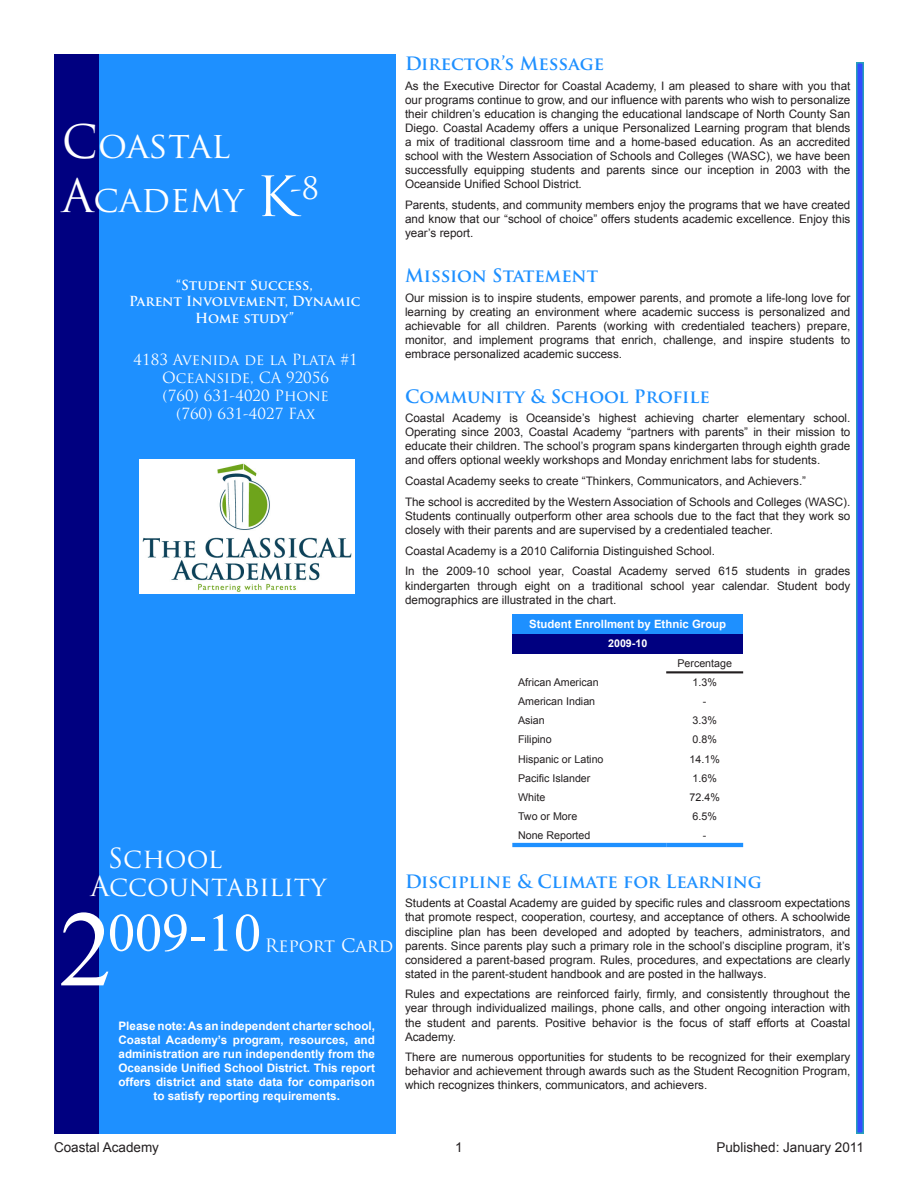
<style>
.page{position:relative;width:918px;height:1188px;background:#fff}
.page>*{position:absolute;margin:0;border:0;box-sizing:border-box;transform-origin:0 0}
.t1{font:108px "Times New Roman";color:#fff}
.t2{font:54px "Times New Roman";color:#fff}
.t3{font:54px "Trajan Pro";color:#fff}
.t4{font:36px/54px "Trajan Pro";color:#fff}
.t5{font:30px "Trajan Pro";color:#fff}
.t6{font:27px "Trajan Pro";color:#fff}
.Element_Header{font:700 18px "Trajan Pro";color:#1e90ff}
.t7{font:18px "Trajan Pro";color:#fff}
.t8{font:15px "Trajan Pro";color:#fff}
.Bullets_-_No_Indent{font:700 13.5px/16.2px "Trajan Pro";color:#fff;text-align:center}
.FooterQuadRight{font:13.5px "Arial";color:#231f20}
.FooterQuadLeft{font:13.5px "Arial";color:#231f20}
.Page_Numbers{font:13.5px "Arial";color:#231f20}
.Body_Text_-_Left_Jus{font:11.7px/14.1px "Arial";color:#231f20;text-align:justify}
.Body_Text_-_Left_Jus-2{font:700 11.7px/14.1px "Arial";color:#fff;text-align:center}
.t9{font:700 11.4px "Arial";color:#fff}
.t10{font:10.65px "Arial";color:#231f20}
.t11{font:700 10.65px "Arial";color:#fff}
.s1{font-size:45px}
</style>
<div class="page">
<svg style="left:856px;top:62px;width:8px;height:1072px;background:#2e6ae5"></svg>
<div style="left:71px;top:54px;width:325px;height:1080px;background:#1e90ff"></div>
<div style="left:54px;top:54px;width:45px;height:1080px;background:#000080"></div>
<img style="left:139px;top:459px;width:216px;height:135px">
<div style="left:512px;top:614px;width:231px;height:20px;background:#1e90ff"></div>
<div style="left:512px;top:634px;width:231px;height:19px;background:#000080"></div>
<hr style="left:666px;top:671px;width:77px;height:2px;background:#231f20">
<hr style="left:512px;top:843px;width:154px;height:4px;background:#1e90ff">
<hr style="left:666px;top:843px;width:77px;height:4px;background:#1e90ff">
<p class="t4" style="left:62px;top:118px;width:183px"><span class="s1">C</span>oastal<br><span class="s1">A</span>cademy</p>
<p class="t3" style="left:256px;top:162px;width:42px">K</p>
<p class="t5" style="left:290px;top:169px;width:30px">-8</p>
<p class="Bullets_-_No_Indent" style="left:129px;top:277px;width:233px">“Student Success,<br>Parent Involvement, Dynamic<br>Home study”</p>
<p class="t8" style="left:134px;top:350px;width:225px">4183 Avenida de la Plata #1</p>
<p class="t8" style="left:162px;top:368px;width:168px">Oceanside, CA 92056</p>
<p class="t8" style="left:163px;top:386px;width:168px">(760) 631-4020 Phone</p>
<p class="t8" style="left:176px;top:404px;width:141px">(760) 631-4027 Fax</p>
<p class="t6" style="left:108px;top:841px;width:116px">School</p>
<p class="t6" style="left:90px;top:869px;width:238px">Accountability</p>
<p class="t1" style="left:59px;top:877px;width:55px">2</p>
<p class="t2" style="left:108px;top:896px;width:154px">009-10</p>
<p class="t7" style="left:265px;top:934px;width:130px">Report Card</p>
<p class="Body_Text_-_Left_Jus-2" style="left:118px;top:1019px;width:258px">Please note: As an independent charter school, Coastal Academy’s program, resources, and administration are run independently from the Oceanside Unified School District. This report offers district and state data for comparison to satisfy reporting requirements.</p>
<p class="Element_Header" style="left:405px;top:53px;width:201px">Director’s Message</p>
<p class="Body_Text_-_Left_Jus" style="left:405px;top:79px;width:447px">As the Executive Director for Coastal Academy, I am pleased to share with you that our programs continue to grow, and our influence with parents who wish to personalize their children’s education is changing the educational landscape of North County San Diego. Coastal Academy offers a unique Personalized Learning program that blends a mix of traditional classroom time and a home-based education. As an accredited school with the Western Association of Schools and Colleges (WASC), we have been successfully equipping students and parents since our inception in 2003 with the Oceanside Unified School District.</p>
<p class="Body_Text_-_Left_Jus" style="left:405px;top:198px;width:447px">Parents, students, and community members enjoy the programs that we have created and know that our “school of choice” offers students academic excellence. Enjoy this year’s report.</p>
<p class="Element_Header" style="left:405px;top:264px;width:195px">Mission Statement</p>
<p class="Body_Text_-_Left_Jus" style="left:405px;top:290px;width:447px">Our mission is to inspire students, empower parents, and promote a life-long love for learning by creating an environment where academic success is personalized and achievable for all children. Parents (working with credentialed teachers) prepare, monitor, and implement programs that enrich, challenge, and inspire students to embrace personalized academic success.</p>
<p class="Element_Header" style="left:405px;top:385px;width:306px">Community &amp; School Profile</p>
<p class="Body_Text_-_Left_Jus" style="left:405px;top:411px;width:447px">Coastal Academy is Oceanside’s highest achieving charter elementary school.<br>Operating since 2003, Coastal Academy “partners with parents” in their mission to educate their children. The school’s program spans kindergarten through eighth grade and offers optional weekly workshops and Monday enrichment labs for students.</p>
<p class="Body_Text_-_Left_Jus" style="left:405px;top:474px;width:403px">Coastal Academy seeks to create “Thinkers, Communicators, and Achievers.”</p>
<p class="Body_Text_-_Left_Jus" style="left:405px;top:495px;width:447px">The school is accredited by the Western Association of Schools and Colleges (WASC).<br>Students continually outperform other area schools due to the fact that they work so closely with their parents and are supervised by a credentialed teacher.</p>
<p class="Body_Text_-_Left_Jus" style="left:405px;top:544px;width:312px">Coastal Academy is a 2010 California Distinguished School.</p>
<p class="Body_Text_-_Left_Jus" style="left:405px;top:564px;width:447px">In the 2009-10 school year, Coastal Academy served 615 students in grades kindergarten through eight on a traditional school year calendar. Student body demographics are illustrated in the chart.</p>
<p class="t9" style="left:529px;top:617px;width:198px">Student Enrollment by Ethnic Group</p>
<p class="t11" style="left:608px;top:637px;width:41px">2009-10</p>
<p class="t10" style="left:677px;top:656px;width:56px">Percentage</p>
<p class="t10" style="left:518px;top:675px;width:82px">African American</p>
<p class="t10" style="left:693px;top:675px;width:26px">1.3%</p>
<p class="t10" style="left:518px;top:694px;width:79px">American Indian</p>
<p class="t10" style="left:703px;top:694px;width:5px">-</p>
<p class="t10" style="left:518px;top:714px;width:28px">Asian</p>
<p class="t10" style="left:693px;top:714px;width:26px">3.3%</p>
<p class="t10" style="left:518px;top:733px;width:35px">Filipino</p>
<p class="t10" style="left:693px;top:733px;width:26px">0.8%</p>
<p class="t10" style="left:518px;top:752px;width:87px">Hispanic or Latino</p>
<p class="t10" style="left:690px;top:752px;width:32px">14.1%</p>
<p class="t10" style="left:518px;top:771px;width:74px">Pacific Islander</p>
<p class="t10" style="left:693px;top:771px;width:26px">1.6%</p>
<p class="t10" style="left:518px;top:790px;width:29px">White</p>
<p class="t10" style="left:690px;top:790px;width:32px">72.4%</p>
<p class="t10" style="left:518px;top:809px;width:61px">Two or More</p>
<p class="t10" style="left:693px;top:809px;width:26px">6.5%</p>
<p class="t10" style="left:518px;top:829px;width:74px">None Reported</p>
<p class="t10" style="left:703px;top:829px;width:5px">-</p>
<p class="Element_Header" style="left:405px;top:870px;width:359px">Discipline &amp; Climate for Learning</p>
<p class="Body_Text_-_Left_Jus" style="left:405px;top:896px;width:447px">Students at Coastal Academy are guided by specific rules and classroom expectations that promote respect, cooperation, courtesy, and acceptance of others. A schoolwide discipline plan has been developed and adopted by teachers, administrators, and parents. Since parents play such a primary role in the school’s discipline program, it’s considered a parent-based program. Rules, procedures, and expectations are clearly stated in the parent-student handbook and are posted in the hallways.</p>
<p class="Body_Text_-_Left_Jus" style="left:405px;top:987px;width:447px">Rules and expectations are reinforced fairly, firmly, and consistently throughout the year through individualized mailings, phone calls, and other ongoing interaction with the student and parents. Positive behavior is the focus of staff efforts at Coastal Academy.</p>
<p class="Body_Text_-_Left_Jus" style="left:405px;top:1050px;width:447px">There are numerous opportunities for students to be recognized for their exemplary behavior and achievement through awards such as the Student Recognition Program, which recognizes thinkers, communicators, and achievers.</p>
<p class="FooterQuadLeft" style="left:54px;top:1138px;width:107px">Coastal Academy</p>
<p class="Page_Numbers" style="left:455px;top:1138px;width:9px">1</p>
<p class="FooterQuadRight" style="left:716px;top:1138px;width:149px">Published: January 2011</p>
</div>
